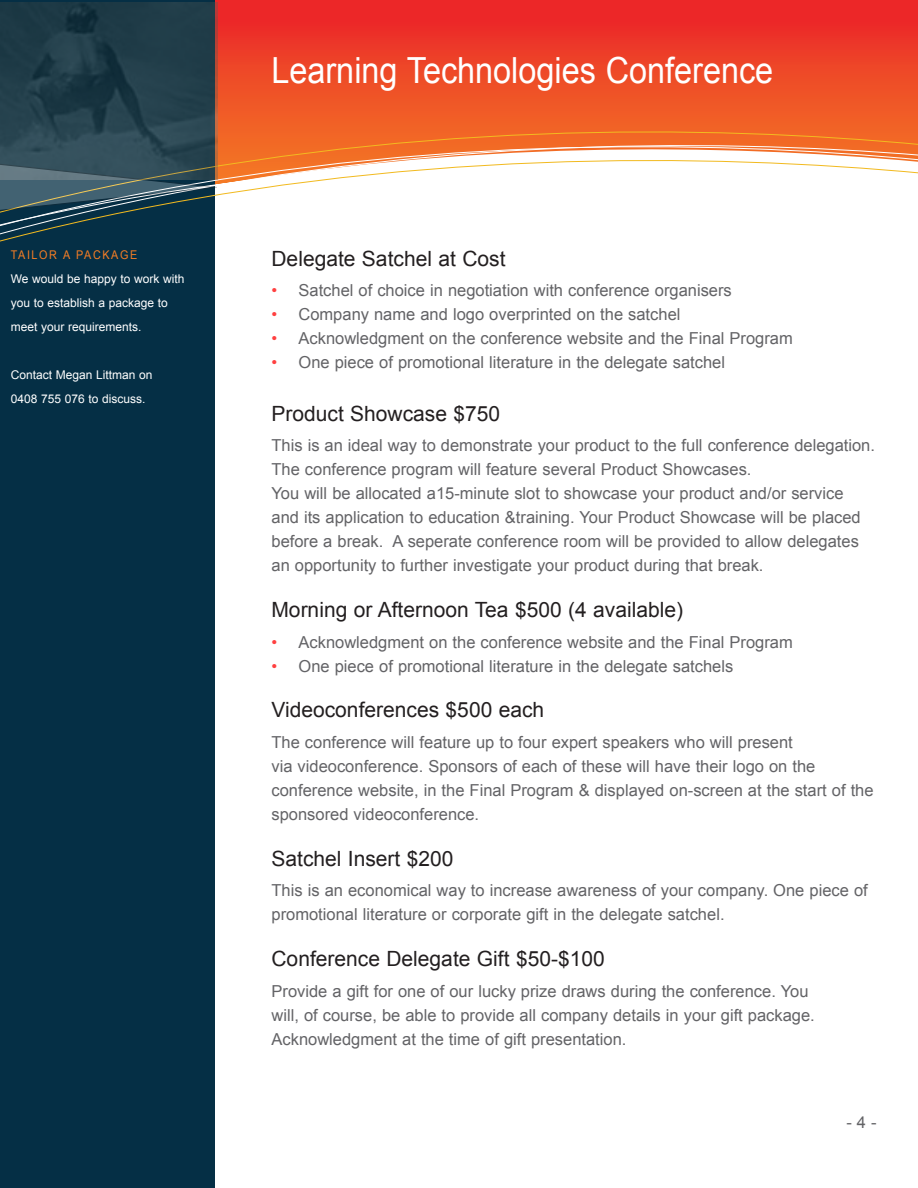
<style>
.page{position:relative;width:918px;height:1188px;background:#fff}
.page>*{position:absolute;margin:0;border:0;box-sizing:border-box;transform-origin:0 0}
.t1{font:36px "Arial";color:#fff;scale:.9 1}
.heading_2{font:21px "Arial";color:#231f20}
.Body_Text{font:16.5px/24px "Arial";color:#636366}
.bullet_text{font:16.5px "Arial";color:#636366}
.inside_text{font:12px/24px "Arial";color:#fff}
.Inside_title{font:12px "Arial";letter-spacing:.15em;color:#f47d25;scale:.9 1}
.s1{color:#ff4040}
</style>
<div class="page">
<svg style="left:215px;top:0;width:703px;height:131px;background:#ed4327"></svg>
<div style="left:0;top:0;width:215px;height:1188px;background:#052f45"></div>
<svg style="left:0;top:131px;width:918px;height:111px"></svg>
<img style="left:0;top:3px;width:217px;height:160px">
<svg style="left:0;top:163px;width:218px;height:49px"></svg>
<p class="Inside_title" style="left:11px;top:247px;width:142px">TAILOR A PACKAGE</p>
<p class="inside_text" style="left:11px;top:267px;width:175px">We would be happy to work with you to establish a package to meet your requirements.</p>
<p class="inside_text" style="left:11px;top:363px;width:143px">Contact Megan Littman on</p>
<p class="inside_text" style="left:11px;top:387px;width:136px">0408 755 076 to discuss.</p>
<h1 class="t1" style="left:272px;top:47px;width:559px">Learning Technologies Conference</h1>
<p class="heading_2" style="left:272px;top:245px;width:236px">Delegate Satchel at Cost</p>
<p class="bullet_text" style="left:272px;top:280px;width:462px"><span class="s1">•</span> Satchel of choice in negotiation with conference organisers</p>
<p class="bullet_text" style="left:272px;top:304px;width:411px"><span class="s1">•</span> Company name and logo overprinted on the satchel</p>
<p class="bullet_text" style="left:272px;top:328px;width:523px"><span class="s1">•</span> Acknowledgment on the conference website and the Final Program</p>
<p class="bullet_text" style="left:272px;top:352px;width:455px"><span class="s1">•</span> One piece of promotional literature in the delegate satchel</p>
<p class="heading_2" style="left:272px;top:400px;width:230px">Product Showcase $750</p>
<p class="Body_Text" style="left:272px;top:434px;width:605px">This is an ideal way to demonstrate your product to the full conference delegation.<br>The conference program will feature several Product Showcases.</p>
<p class="Body_Text" style="left:272px;top:482px;width:591px">You will be allocated a15-minute slot to showcase your product and/or service and its application to education &amp;training. Your Product Showcase will be placed before a break. A seperate conference room will be provided to allow delegates an opportunity to further investigate your product during that break.</p>
<p class="heading_2" style="left:272px;top:596px;width:413px">Morning or Afternoon Tea $500 (4 available)</p>
<p class="bullet_text" style="left:272px;top:631px;width:523px"><span class="s1">•</span> Acknowledgment on the conference website and the Final Program</p>
<p class="bullet_text" style="left:272px;top:655px;width:463px"><span class="s1">•</span> One piece of promotional literature in the delegate satchels</p>
<p class="heading_2" style="left:272px;top:696px;width:274px">Videoconferences $500 each</p>
<p class="Body_Text" style="left:272px;top:730px;width:604px">The conference will feature up to four expert speakers who will present<br>via videoconference. Sponsors of each of these will have their logo on the conference website, in the Final Program &amp; displayed on-screen at the start of the sponsored videoconference.</p>
<p class="heading_2" style="left:272px;top:845px;width:184px">Satchel Insert $200</p>
<p class="Body_Text" style="left:272px;top:879px;width:598px">This is an economical way to increase awareness of your company. One piece of promotional literature or corporate gift in the delegate satchel.</p>
<p class="heading_2" style="left:272px;top:945px;width:335px">Conference Delegate Gift $50-$100</p>
<p class="Body_Text" style="left:272px;top:979px;width:545px">Provide a gift for one of our lucky prize draws during the conference. You will, of course, be able to provide all company details in your gift package.<br>Acknowledgment at the time of gift presentation.</p>
<p class="Body_Text" style="left:846px;top:1111px;width:32px">- 4 -</p>
</div>
